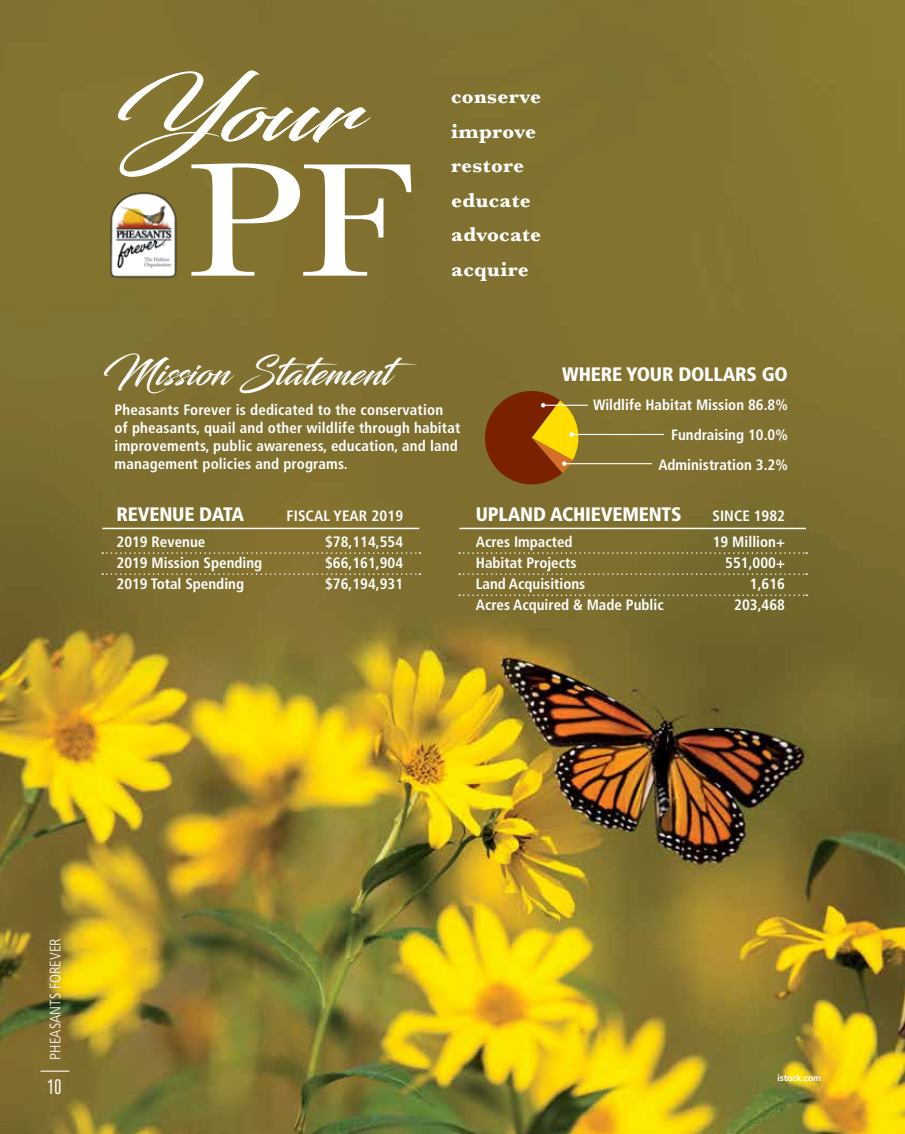
<style>
.page{position:relative;width:905px;height:1134px;background:#fff}
.page>*{position:absolute;margin:0;border:0;box-sizing:border-box;transform-origin:0 0}
.t1{font:167.85px "Baskerville";color:#fff;scale:1.24 1}
.t2{font:85.2px "Blacksword";color:#fff;scale:1.24 1}
.t3{font:37.5px "Blacksword";letter-spacing:.01em;color:#fff}
.t4{font:700 21px/34.5px "Baskerville";letter-spacing:.02em;color:#fff}
.t5{font:600 21px "Ando";color:#fff}
.t6{font:900 condensed 19.5px "Frutiger LT Std";letter-spacing:-.01em;color:#fff}
.t7{font:700 condensed 15px/18px "Frutiger LT Std";color:#fff}
.t8{font:300 condensed 15px "Frutiger LT Std";color:#fff}
.t9{font:700 9px "Frutiger LT Std";letter-spacing:-.01em;color:#fff}
</style>
<div class="page">
<img style="left:0;top:0;width:904px;height:1134px">
<img style="left:107px;top:191px;width:72px;height:88px">
<svg style="left:40px;top:1071px;width:29px;height:1px"></svg>
<hr style="left:102px;top:528px;width:317px;height:1px;background:#fff">
<svg style="left:102px;top:552px;width:318px;height:2px"></svg>
<svg style="left:102px;top:573px;width:318px;height:2px"></svg>
<hr style="left:459px;top:528px;width:347px;height:1px;background:#fff">
<svg style="left:459px;top:552px;width:348px;height:2px"></svg>
<svg style="left:459px;top:573px;width:348px;height:2px"></svg>
<svg style="left:459px;top:594px;width:348px;height:2px"></svg>
<hr style="left:564px;top:463px;width:88px;height:1px;background:#fff">
<hr style="left:571px;top:434px;width:93px;height:1px;background:#fff">
<svg style="left:457px;top:363px;width:148px;height:128px"></svg>
<h2 class="t2" style="left:109px;top:62px;width:202px">Your</h2>
<h1 class="t1" style="left:184px;top:114px;width:185px">PF</h1>
<h3 class="t4" style="left:451px;top:79px;width:91px">conserve improve restore educate advocate acquire</h3>
<h3 class="t3" style="left:102px;top:350px;width:316px">Mission Statement</h3>
<p class="t7" style="left:115px;top:401px;width:347px">Pheasants Forever is dedicated to the conservation<br>of pheasants, quail and other wildlife through habitat improvements, public awareness, education, and land management policies and programs.</p>
<h3 class="t6" style="left:562px;top:363px;width:227px">WHERE YOUR DOLLARS GO</h3>
<p class="t7" style="left:593px;top:390px;width:196px;line-height:30px;text-align:right">Wildlife Habitat Mission 86.8%<br>Fundraising 10.0%<br>Administration 3.2%</p>
<h3 class="t6" style="left:116px;top:503px;width:129px">REVENUE DATA</h3>
<p class="t7" style="left:286px;top:507px;width:118px">FISCAL YEAR 2019</p>
<p class="t7" style="left:116px;top:533px;width:90px">2019 Revenue</p>
<p class="t7" style="left:325px;top:533px;width:79px">$78,114,554</p>
<p class="t7" style="left:116px;top:554px;width:147px">2019 Mission Spending</p>
<p class="t7" style="left:325px;top:554px;width:79px">$66,161,904</p>
<p class="t7" style="left:116px;top:575px;width:129px">2019 Total Spending</p>
<p class="t7" style="left:325px;top:575px;width:79px">$76,194,931</p>
<h3 class="t6" style="left:476px;top:503px;width:207px">UPLAND ACHIEVEMENTS</h3>
<p class="t7" style="left:712px;top:507px;width:74px">SINCE 1982</p>
<p class="t7" style="left:476px;top:533px;width:98px">Acres Impacted</p>
<p class="t7" style="left:712px;top:533px;width:74px">19 Million+</p>
<p class="t7" style="left:476px;top:554px;width:102px">Habitat Projects</p>
<p class="t7" style="left:725px;top:554px;width:61px">551,000+</p>
<p class="t7" style="left:476px;top:575px;width:111px">Land Acquisitions</p>
<p class="t7" style="left:749px;top:575px;width:37px">1,616</p>
<p class="t7" style="left:476px;top:596px;width:189px">Acres Acquired &amp; Made Public</p>
<p class="t7" style="left:734px;top:596px;width:52px">203,468</p>
<p class="t8" style="left:47px;top:1060px;width:123px;rotate:-90deg">PHEASANTS FOREVER</p>
<h3 class="t5" style="left:48px;top:1076px;width:16px">10</h3>
<p class="t9" style="left:777px;top:1072px;width:45px">istock.com</p>
</div>
